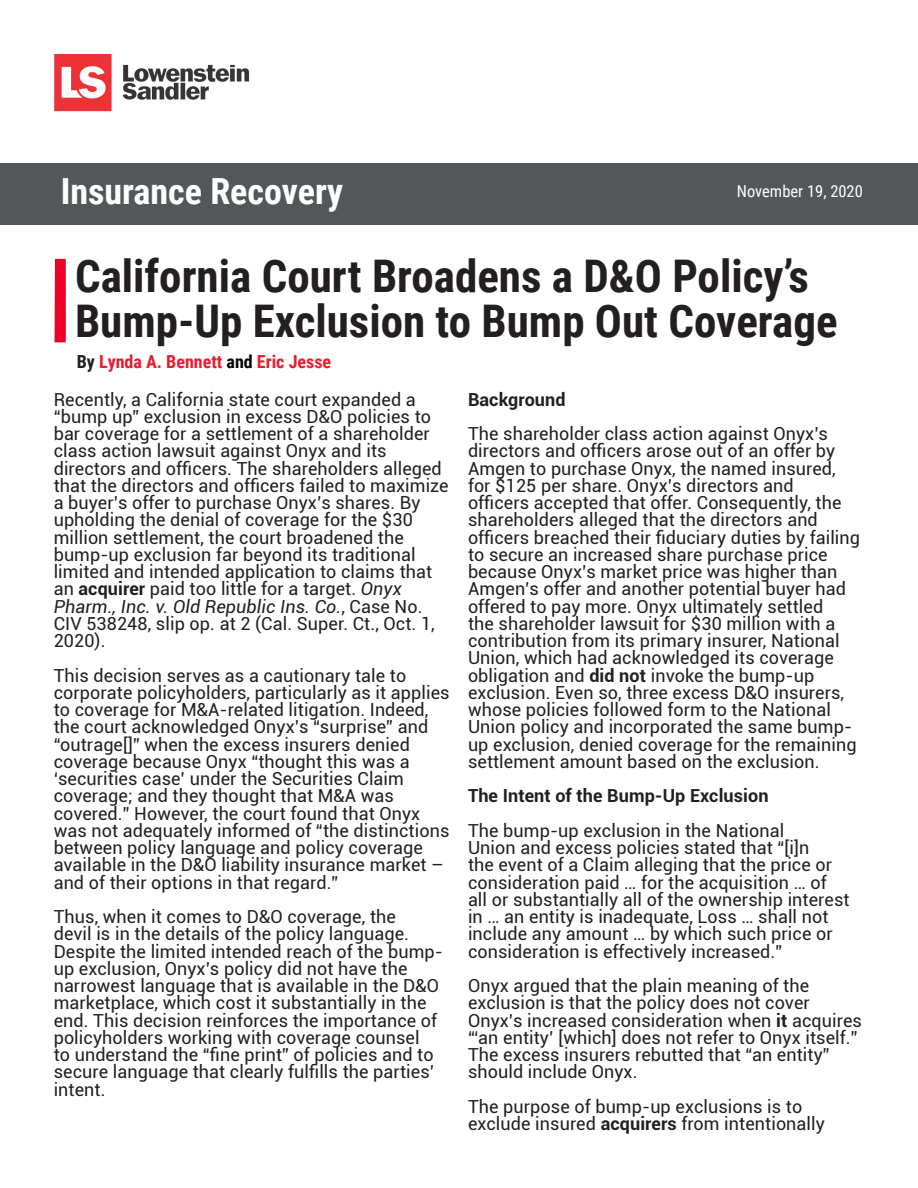
<style>
.page{position:relative;width:918px;height:1188px;background:#fff}
.page>*{position:absolute;margin:0;border:0;box-sizing:border-box;transform-origin:0 0}
.t1{font:700 45px/45px "Roboto Condensed";color:#231f20}
.t2{font:700 36px "Roboto Condensed";color:#fff}
.Body{font:18px/17.2px "Roboto";letter-spacing:.005em;color:#231f20}
.Body-2{font:700 18px "Roboto";letter-spacing:.005em;color:#231f20}
.Body-3{font:700 18px "Roboto Condensed";color:#ea1c2d}
.t3{font:16.5px "Roboto Condensed";color:#fff}
.s1{color:#231f20}
.s2{color:#040503}
.s3{color:#eb1c2c}
.s4{font-weight:700}
.s5{font-style:italic}
</style>
<div class="page">
<div style="left:0;top:163px;width:918px;height:61px;background:#54575a"></div>
<img style="left:54px;top:54px;width:196px;height:58px">
<div style="left:55px;top:259px;width:11px;height:83px;background:#ef0027"></div>
<p class="t2" style="left:61px;top:166px;width:284px">Insurance Recovery</p>
<p class="t3" style="left:737px;top:179px;width:128px">November 19, 2020</p>
<p class="t1" style="left:75px;top:252px;width:764px">California Court Broadens a D&amp;O Policy’s<br>Bump-Up Exclusion to Bump Out Coverage</p>
<p class="Body-3" style="left:77px;top:349px;width:256px"><span class="s1">By</span> Lynda A. Bennett <span class="s2">and</span> <span class="s3">Eric Jesse</span></p>
<p class="Body" style="left:54px;top:390px;width:397px">Recently, a California state court expanded a “bump up” exclusion in excess D&amp;O policies to bar coverage for a settlement of a shareholder class action lawsuit against Onyx and its directors and officers. The shareholders alleged that the directors and officers failed to maximize a buyer’s offer to purchase Onyx’s shares. By upholding the denial of coverage for the $30 million settlement, the court broadened the bump-up exclusion far beyond its traditional limited and intended application to claims that an <span class="s4">acquirer</span> paid too little for a target. <span class="s5">Onyx Pharm., Inc. v. Old Republic Ins. Co.</span>, Case No.<br>CIV 538248, slip op. at 2 (Cal. Super. Ct., Oct. 1, 2020).</p>
<p class="Body" style="left:54px;top:666px;width:397px">This decision serves as a cautionary tale to corporate policyholders, particularly as it applies to coverage for M&amp;A-related litigation. Indeed, the court acknowledged Onyx’s “surprise” and “outrage[]” when the excess insurers denied coverage because Onyx “thought this was a ‘securities case’ under the Securities Claim coverage; and they thought that M&amp;A was covered.” However, the court found that Onyx was not adequately informed of “the distinctions between policy language and policy coverage available in the D&amp;O liability insurance market – and of their options in that regard.”</p>
<p class="Body" style="left:54px;top:907px;width:391px">Thus, when it comes to D&amp;O coverage, the<br>devil is in the details of the policy language.<br>Despite the limited intended reach of the bump&shy;up exclusion, Onyx’s policy did not have the narrowest language that is available in the D&amp;O marketplace, which cost it substantially in the end. This decision reinforces the importance of policyholders working with coverage counsel<br>to understand the “fine print” of policies and to secure language that clearly fulfills the parties’ intent.</p>
<p class="Body-2" style="left:468px;top:386px;width:99px">Background</p>
<p class="Body" style="left:468px;top:424px;width:394px">The shareholder class action against Onyx’s directors and officers arose out of an offer by Amgen to purchase Onyx, the named insured, for $125 per share. Onyx’s directors and<br>officers accepted that offer. Consequently, the shareholders alleged that the directors and officers breached their fiduciary duties by failing to secure an increased share purchase price because Onyx’s market price was higher than Amgen’s offer and another potential buyer had offered to pay more. Onyx ultimately settled<br>the shareholder lawsuit for $30 million with a contribution from its primary insurer, National Union, which had acknowledged its coverage obligation and <span class="s4">did not</span> invoke the bump-up exclusion. Even so, three excess D&amp;O insurers, whose policies followed form to the National Union policy and incorporated the same bump&shy;up exclusion, denied coverage for the remaining settlement amount based on the exclusion.</p>
<p class="Body-2" style="left:468px;top:783px;width:302px">The Intent of the Bump-Up Exclusion</p>
<p class="Body" style="left:468px;top:821px;width:383px">The bump-up exclusion in the National<br>Union and excess policies stated that “[i]n<br>the event of a Claim alleging that the price or consideration paid … for the acquisition … of all or substantially all of the ownership interest in … an entity is inadequate, Loss … shall not include any amount … by which such price or consideration is effectively increased.”</p>
<p class="Body" style="left:468px;top:976px;width:395px">Onyx argued that the plain meaning of the exclusion is that the policy does not cover Onyx’s increased consideration when <span class="s4">it</span> acquires “‘an entity’ [which] does not refer to Onyx itself.” The excess insurers rebutted that “an entity” should include Onyx.</p>
<p class="Body" style="left:468px;top:1097px;width:358px">The purpose of bump-up exclusions is to exclude insured <span class="s4">acquirers</span> from intentionally</p>
</div>
